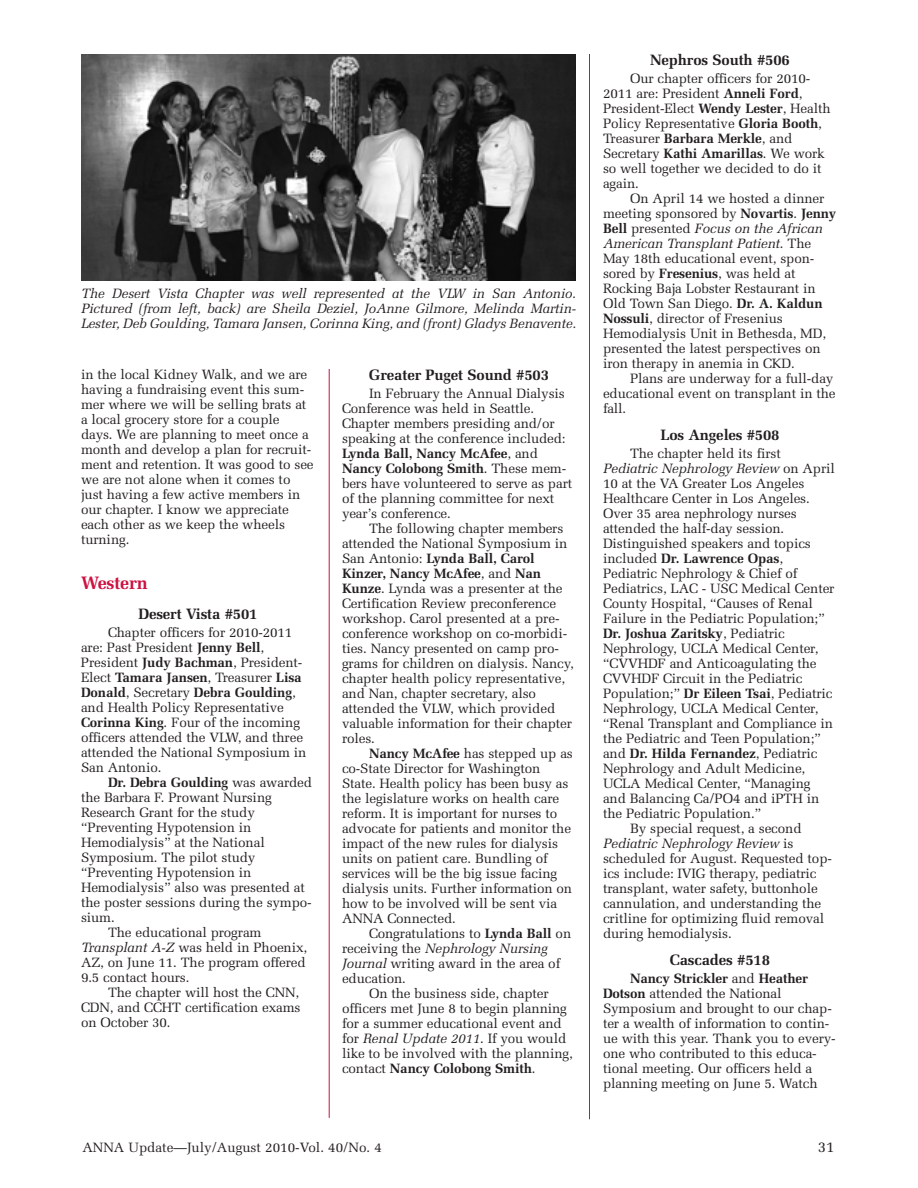
<style>
.page{position:relative;width:918px;height:1188px;background:#fff}
.page>*{position:absolute;margin:0;border:0;box-sizing:border-box;transform-origin:0 0}
.t1{font:700 18px "Melior";letter-spacing:-.01em;color:#cd1141}
.t2{font:700 15px "Melior";letter-spacing:-.01em;color:#231f20}
.t3{font:15px "Melior";color:#231f20}
.t4{font:13.5px/15px "Melior";letter-spacing:-.01em;color:#231f20}
.t5{font:italic 13.5px/15px "Melior";letter-spacing:-.01em;color:#231f20;text-align:justify}
.t6{font:700 13.5px "Melior";letter-spacing:-.01em;color:#231f20}
.s1{font-weight:700}
.s2{font-weight:400}
.s3{font-style:italic}
.s4{font-style:normal}
</style>
<div class="page">
<hr style="left:329px;top:369px;width:1px;height:749px;background:#cd1141">
<hr style="left:589px;top:54px;width:1px;height:1065px;background:#cd1141">
<img style="left:81px;top:54px;width:495px;height:226px">
<p class="t5" style="left:81px;top:287px;width:497px">The Desert Vista Chapter was well represented at the VLW in San Antonio.<br>Pictured (from left, back) are Sheila Deziel, JoAnne Gilmore, Melinda Martin-Lester, Deb Goulding, Tamara Jansen, Corinna King, and (front) Gladys Benavente.</p>
<p class="t4" style="left:81px;top:368px;width:234px">in the local Kidney Walk, and we are having a fundraising event this sum&shy;mer where we will be selling brats at a local grocery store for a couple days. We are planning to meet once a month and develop a plan for recruit&shy;ment and retention. It was good to see we are not alone when it comes to just having a few active members in our chapter. I know we appreciate each other as we keep the wheels turning.</p>
<h1 class="t1" style="left:81px;top:576px;width:68px">Western</h1>
<p class="t2" style="left:138px;top:608px;width:121px">Desert Vista #501</p>
<p class="t4" style="left:81px;top:626px;width:227px;text-indent:27px">Chapter officers for 2010-2011 are: Past President <span class="s1">Jenny Bell</span>,<br>President <span class="s1">Judy Bachman</span>, President-<br>Elect <span class="s1">Tamara Jansen</span>, Treasurer <span class="s1">Lisa<br>Donald</span>, Secretary <span class="s1">Debra Goulding</span>, and Health Policy Representative<br><span class="s1">Corinna King</span>. Four of the incoming officers attended the VLW, and three attended the National Symposium in<br>San Antonio.</p>
<p class="t6" style="left:108px;top:777px;width:206px">Dr. Debra Goulding <span class="s2">was awarded</span></p>
<p class="t4" style="left:81px;top:791px;width:192px">the Barbara F. Prowant Nursing</p>
<p class="t4" style="left:81px;top:806px;width:175px">Research Grant for the study</p>
<p class="t4" style="left:81px;top:821px;width:172px">“Preventing Hypotension in</p>
<p class="t4" style="left:81px;top:836px;width:185px">Hemodialysis” at the National</p>
<p class="t4" style="left:81px;top:851px;width:176px">Symposium. The pilot study</p>
<p class="t4" style="left:81px;top:866px;width:172px">“Preventing Hypotension in</p>
<p class="t4" style="left:81px;top:881px;width:225px">Hemodialysis” also was presented at</p>
<p class="t4" style="left:81px;top:896px;width:232px">the poster sessions during the sympo-</p>
<p class="t4" style="left:81px;top:911px;width:35px">sium.</p>
<p class="t4" style="left:108px;top:926px;width:155px">The educational program</p>
<p class="t4" style="left:81px;top:941px;width:228px"><span class="s3">Transplant A-Z</span> was held in Phoenix,</p>
<p class="t4" style="left:81px;top:956px;width:226px">AZ, on June 11. The program offered</p>
<p class="t4" style="left:81px;top:971px;width:110px">9.5 contact hours.</p>
<p class="t4" style="left:108px;top:986px;width:193px">The chapter will host the CNN,</p>
<p class="t4" style="left:81px;top:1001px;width:221px">CDN, and CCHT certification exams</p>
<p class="t4" style="left:81px;top:1016px;width:91px">on October 30.</p>
<p class="t2" style="left:369px;top:369px;width:182px">Greater Puget Sound #503</p>
<p class="t4" style="left:342px;top:387px;width:232px;text-indent:27px">In February the Annual Dialysis<br>Conference was held in Seattle.<br>Chapter members presiding and/or speaking at the conference included:<br><span class="s1">Lynda Ball, Nancy McAfee</span>, and<br><span class="s1">Nancy Colobong Smith</span>. These mem&shy;bers have volunteered to serve as part of the planning committee for next year’s conference.</p>
<p class="t4" style="left:342px;top:522px;width:233px;text-indent:27px">The following chapter members attended the National Symposium in San Antonio: <span class="s1">Lynda Ball, Carol Kinzer, Nancy McAfee</span>, and <span class="s1">Nan Kunze</span>. Lynda was a presenter at the Certification Review preconference workshop. Carol presented at a pre&shy;conference workshop on co-morbidi&shy;ties. Nancy presented on camp pro&shy;grams for children on dialysis. Nancy, chapter health policy representative, and Nan, chapter secretary, also attended the VLW, which provided valuable information for their chapter roles.</p>
<p class="t4" style="left:342px;top:747px;width:232px;text-indent:27px"><span class="s1">Nancy McAfee</span> has stepped up as co-State Director for Washington State. Health policy has been busy as the legislature works on health care reform. It is important for nurses to advocate for patients and monitor the impact of the new rules for dialysis units on patient care. Bundling of services will be the big issue facing dialysis units. Further information on how to be involved will be sent via ANNA Connected.</p>
<p class="t4" style="left:369px;top:927px;width:204px">Congratulations to <span class="s1">Lynda Ball</span> on</p>
<p class="t5" style="left:342px;top:942px;width:207px"><span class="s4">receiving the</span> Nephrology Nursing</p>
<p class="t4" style="left:342px;top:957px;width:220px"><span class="s3">Journal</span> writing award in the area of</p>
<p class="t4" style="left:342px;top:972px;width:65px">education.</p>
<p class="t4" style="left:369px;top:987px;width:181px">On the business side, chapter</p>
<p class="t4" style="left:342px;top:1002px;width:226px">officers met June 8 to begin planning</p>
<p class="t4" style="left:342px;top:1017px;width:221px">for a summer educational event and</p>
<p class="t5" style="left:342px;top:1032px;width:226px"><span class="s4">for</span> Renal Update 2011<span class="s4">. If you would</span></p>
<p class="t4" style="left:342px;top:1047px;width:232px">like to be involved with the planning,</p>
<p class="t6" style="left:342px;top:1063px;width:195px"><span class="s2">contact</span> Nancy Colobong Smith<span class="s2">.</span></p>
<p class="t2" style="left:650px;top:54px;width:141px">Nephros South #506</p>
<p class="t4" style="left:603px;top:72px;width:229px;text-indent:27px">Our chapter officers for 2010-<br>2011 are: President <span class="s1">Anneli Ford</span>,<br>President-Elect <span class="s1">Wendy Lester</span>, Health<br>Policy Representative <span class="s1">Gloria Booth</span>,<br>Treasurer <span class="s1">Barbara Merkle</span>, and<br>Secretary <span class="s1">Kathi Amarillas</span>. We work so well together we decided to do it again.</p>
<p class="t4" style="left:603px;top:192px;width:235px;text-indent:27px">On April 14 we hosted a dinner meeting sponsored by <span class="s1">Novartis</span>. <span class="s1">Jenny Bell</span> presented <span class="s3">Focus on the African American Transplant Patient</span>. The May 18th educational event, spon&shy;sored by <span class="s1">Fresenius</span>, was held at Rocking Baja Lobster Restaurant in Old Town San Diego. <span class="s1">Dr. A. Kaldun Nossuli</span>, director of Fresenius Hemodialysis Unit in Bethesda, MD, presented the latest perspectives on iron therapy in anemia in CKD.</p>
<p class="t4" style="left:603px;top:372px;width:234px;text-indent:27px">Plans are underway for a full-day educational event on transplant in the fall.</p>
<p class="t2" style="left:660px;top:429px;width:121px">Los Angeles #508</p>
<p class="t4" style="left:630px;top:447px;width:152px">The chapter held its first</p>
<p class="t5" style="left:603px;top:462px;width:234px">Pediatric Nephrology Review <span class="s4">on April</span></p>
<p class="t4" style="left:603px;top:477px;width:203px">10 at the VA Greater Los Angeles</p>
<p class="t4" style="left:603px;top:492px;width:208px">Healthcare Center in Los Angeles.</p>
<p class="t4" style="left:603px;top:507px;width:195px">Over 35 area nephrology nurses</p>
<p class="t4" style="left:603px;top:522px;width:183px">attended the half-day session.</p>
<p class="t4" style="left:603px;top:537px;width:209px">Distinguished speakers and topics</p>
<p class="t6" style="left:603px;top:553px;width:182px"><span class="s2">included</span> Dr. Lawrence Opas<span class="s2">,</span></p>
<p class="t4" style="left:603px;top:567px;width:196px">Pediatric Nephrology &amp; Chief of</p>
<p class="t4" style="left:603px;top:582px;width:233px">Pediatrics, LAC - USC Medical Center</p>
<p class="t4" style="left:603px;top:597px;width:211px">County Hospital, “Causes of Renal</p>
<p class="t4" style="left:603px;top:612px;width:223px">Failure in the Pediatric Population;”</p>
<p class="t6" style="left:603px;top:628px;width:183px">Dr. Joshua Zaritsky<span class="s2">, Pediatric</span></p>
<p class="t4" style="left:603px;top:642px;width:217px">Nephrology, UCLA Medical Center,</p>
<p class="t4" style="left:603px;top:657px;width:215px">“CVVHDF and Anticoagulating the</p>
<p class="t4" style="left:603px;top:672px;width:201px">CVVHDF Circuit in the Pediatric</p>
<p class="t4" style="left:603px;top:687px;width:231px">Population;” <span class="s1">Dr Eileen Tsai</span>, Pediatric</p>
<p class="t4" style="left:603px;top:702px;width:217px">Nephrology, UCLA Medical Center,</p>
<p class="t4" style="left:603px;top:717px;width:232px">“Renal Transplant and Compliance in</p>
<p class="t4" style="left:603px;top:732px;width:220px">the Pediatric and Teen Population;”</p>
<p class="t6" style="left:603px;top:748px;width:216px"><span class="s2">and</span> Dr. Hilda Fernandez<span class="s2">, Pediatric</span></p>
<p class="t4" style="left:603px;top:762px;width:204px">Nephrology and Adult Medicine,</p>
<p class="t4" style="left:603px;top:777px;width:209px">UCLA Medical Center, “Managing</p>
<p class="t4" style="left:603px;top:792px;width:218px">and Balancing Ca/PO4 and iPTH in</p>
<p class="t4" style="left:603px;top:807px;width:160px">the Pediatric Population.”</p>
<p class="t4" style="left:630px;top:822px;width:173px">By special request, a second</p>
<p class="t5" style="left:603px;top:837px;width:192px">Pediatric Nephrology Review <span class="s4">is</span></p>
<p class="t4" style="left:603px;top:852px;width:230px">scheduled for August. Requested top-</p>
<p class="t4" style="left:603px;top:867px;width:215px">ics include: IVIG therapy, pediatric</p>
<p class="t4" style="left:603px;top:882px;width:216px">transplant, water safety, buttonhole</p>
<p class="t4" style="left:603px;top:897px;width:220px">cannulation, and understanding the</p>
<p class="t4" style="left:603px;top:912px;width:223px">critline for optimizing fluid removal</p>
<p class="t4" style="left:603px;top:927px;width:130px">during hemodialysis.</p>
<p class="t2" style="left:670px;top:954px;width:102px">Cascades #518</p>
<p class="t4" style="left:603px;top:972px;width:234px;text-indent:27px"><span class="s1">Nancy Strickler</span> and <span class="s1">Heather Dotson</span> attended the National Symposium and brought to our chap&shy;ter a wealth of information to contin&shy;ue with this year. Thank you to every&shy;one who contributed to this educa&shy;tional meeting. Our officers held a planning meeting on June 5. Watch</p>
<p class="t4" style="left:82px;top:1141px;width:301px">ANNA Update—July/August 2010-Vol. 40/No. 4</p>
<p class="t3" style="left:818px;top:1141px;width:18px">31</p>
</div>
